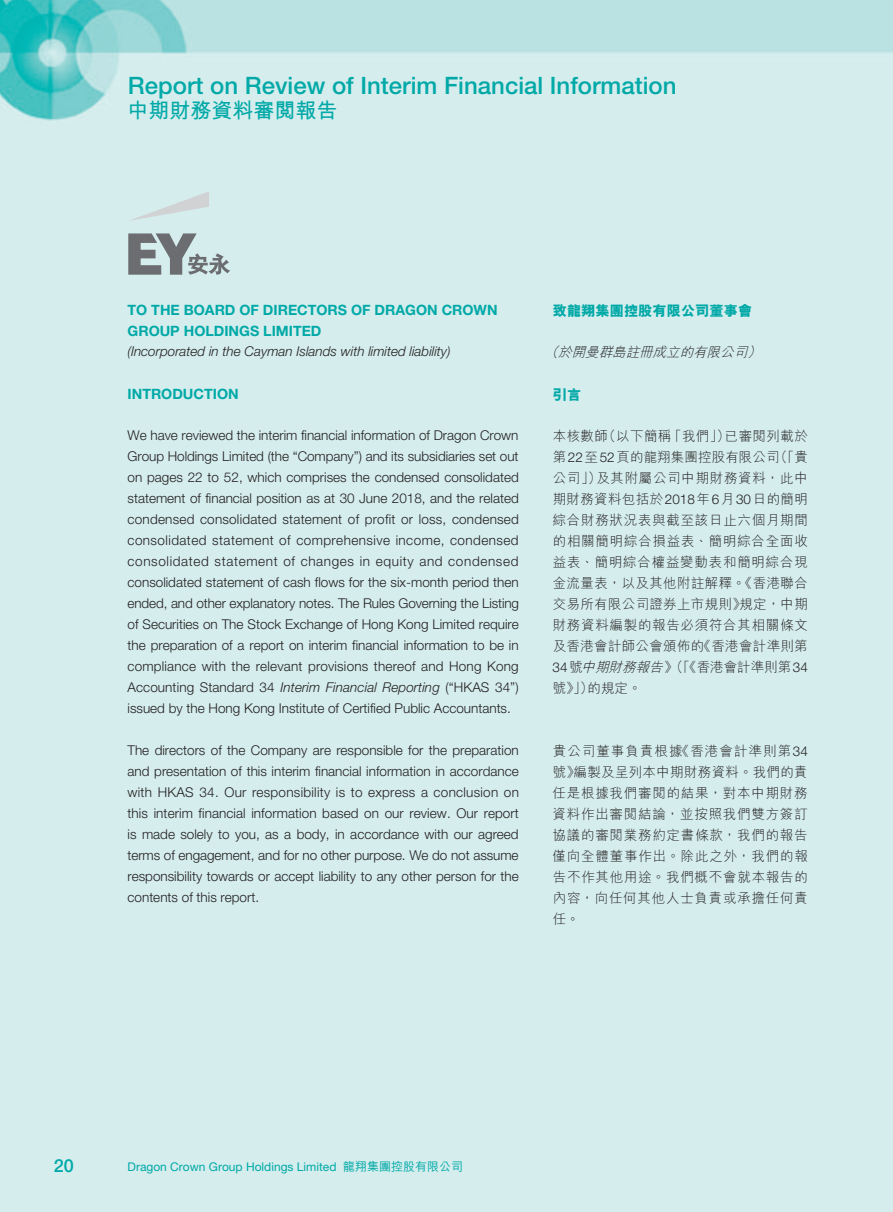
<style>
.page{position:relative;width:893px;height:1212px;background:#d5eded}
.page>*{position:absolute;margin:0;border:0;box-sizing:border-box;transform-origin:0 0}
.t1{font:500 24px "Helvetica Neue LT Std";color:#00a9a7}
.t2{font:700 21px "M Hei HK";color:#00a9a7}
.t3{font:500 18px "Helvetica Neue LT Std";color:#00a9a7}
.t4{font:700 14.25px "Helvetica Neue LT Std";color:#00a9a7}
.t5{font:800 14.25px "M Hei HK";color:#00a9a7}
.t6{font:300 13.5px/21px "Helvetica Neue LT Std";color:#231f20;text-align:justify}
.t7{font:300 13.5px/21px "M Hei HK";letter-spacing:.055em;color:#231f20;text-align:justify}
.t8{font:italic 300 13.5px "Helvetica Neue LT Std";color:#231f20}
.t9{font:italic 300 13.5px "M Hei HK";color:#231f20}
.t10{font:12px "Helvetica Neue LT Std";color:#00a9a7}
.s1{font-style:italic}
.s2{font-family:"Helvetica Neue LT Std"}
.s3{font-family:"M Hei HK";font-weight:500}
</style>
<div class="page">
<svg style="left:128px;top:191px;width:81px;height:30px;background:#d3e6e6"></svg>
<svg style="left:128px;top:233px;width:102px;height:42px;background:#a0acae"></svg>
<h1 class="t1" style="left:128px;top:71px;width:550px">Report on Review of Interim Financial Information</h1>
<h2 class="t2" style="left:128px;top:95px;width:211px">中期財務資料審閱報告</h2>
<p class="t4" style="left:128px;top:301px;width:35px">TO THE</p>
<p class="t4" style="left:184px;top:301px;width:12px">BOARD</p>
<p class="t4" style="left:239px;top:301px;width:34px">OF DIRECTORS</p>
<p class="t4" style="left:351px;top:301px;width:46px">OF DRAGON</p>
<p class="t4" style="left:442px;top:301px;width:23px">CROWN</p>
<p class="t4" style="left:128px;top:322px;width:22px">GROUP</p>
<p class="t4" style="left:184px;top:322px;width:21px">HOLDINGS</p>
<p class="t4" style="left:263px;top:322px;width:18px">LIMITED</p>
<p class="t8" style="left:128px;top:343px;width:325px">(Incorporated in the Cayman Islands with limited liability)</p>
<p class="t4" style="left:128px;top:385px;width:15px">INTRODUCTION</p>
<p class="t6" style="left:128px;top:424px;width:393px">We have reviewed the interim financial information of Dragon Crown Group Holdings Limited (the “Company”) and its subsidiaries set out on pages 22 to 52, which comprises the condensed consolidated statement of financial position as at 30 June 2018, and the related condensed consolidated statement of profit or loss, condensed consolidated statement of comprehensive income, condensed consolidated statement of changes in equity and condensed consolidated statement of cash flows for the six-month period then ended, and other explanatory notes. The Rules Governing the Listing of Securities on The Stock Exchange of Hong Kong Limited require the preparation of a report on interim financial information to be in compliance with the relevant provisions thereof and Hong Kong Accounting Standard 34 <span class="s1">Interim Financial Reporting</span> (“HKAS 34”) issued by the Hong Kong Institute of Certified Public Accountants.</p>
<p class="t6" style="left:128px;top:739px;width:393px">The directors of the Company are responsible for the preparation and presentation of this interim financial information in accordance with HKAS 34. Our responsibility is to express a conclusion on this interim financial information based on our review. Our report is made solely to you, as a body, in accordance with our agreed terms of engagement, and for no other purpose. We do not assume responsibility towards or accept liability to any other person for the contents of this report.</p>
<p class="t5" style="left:553px;top:301px;width:201px">致龍翔集團控股有限公司董事會</p>
<p class="t9" style="left:545px;top:343px;width:222px">（於開曼群島註冊成立的有限公司）</p>
<p class="t5" style="left:553px;top:385px;width:30px">引言</p>
<p class="t7" style="left:553px;top:425px;width:257px">本核數師（以下簡稱「我們」）已審閱列載於第<span class="s2">22</span>至<span class="s2">52</span>頁的龍翔集團控股有限公司（「貴公司」）及其附屬公司中期財務資料，此中期財務資料包括於<span class="s2">2018</span>年<span class="s2">6</span>月<span class="s2">30</span>日的簡明綜合財務狀況表與截至該日止六個月期間的相關簡明綜合損益表、簡明綜合全面收益表、簡明綜合權益變動表和簡明綜合現金流量表，以及其他附註解釋。《香港聯合交易所有限公司證券上市規則》規定，中期財務資料編製的報告必須符合其相關條文及香港會計師公會頒佈的《香港會計準則第<span class="s2">34</span>號<span class="s1">中期財務報告</span>》（「《香港會計準則第<span class="s2">34</span>號》」）的規定。</p>
<p class="t7" style="left:552px;top:740px;width:257px">貴公司董事負責根據《香港會計準則第<span class="s2">34</span>號》編製及呈列本中期財務資料。我們的責任是根據我們審閱的結果，對本中期財務資料作出審閱結論，並按照我們雙方簽訂協議的審閱業務約定書條款，我們的報告僅向全體董事作出。除此之外，我們的報告不作其他用途。我們概不會就本報告的內容，向任何其他人士負責或承擔任何責任。</p>
<h3 class="t3" style="left:54px;top:1154px;width:22px">20</h3>
<p class="t10" style="left:128px;top:1159px;width:337px">Dragon Crown Group Holdings Limited <span class="s3">龍翔集團控股有限公司</span></p>
</div>
